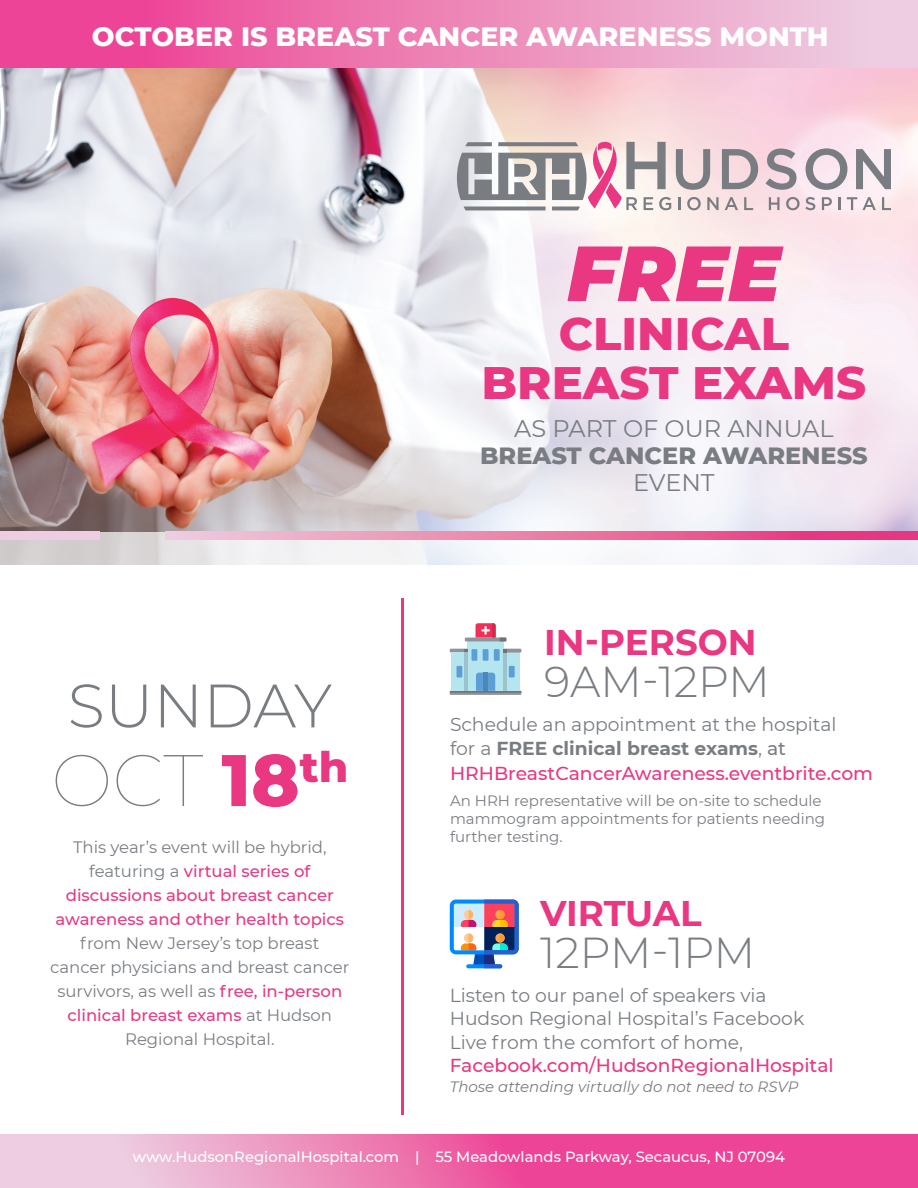
<style>
.page{position:relative;width:918px;height:1188px;background:#fff}
.page>*{position:absolute;margin:0;border:0;box-sizing:border-box;transform-origin:0 0}
.t1{font:italic 900 78px "Montserrat";color:#e93781}
.t2{font:100 72.9px "Montserrat";color:#797d82}
.t3{font:300 61.2px "Montserrat";color:#797d82}
.t4{font:800 46.5px/48.8px "Montserrat";color:#e93781;text-align:center}
.t5{font:300 43.2px "Montserrat";color:#797d82}
.t6{font:700 35.7px "Montserrat";color:#e93781}
.t7{font:800 27px "Montserrat";color:#fff}
.t8{font:24px "Montserrat";color:#797d82}
.t9{font:800 24px "Montserrat";color:#797d82}
.t10{font:18.75px/23.2px "Montserrat";color:#797d82}
.t11{font:500 18.75px "Montserrat";color:#e93781}
.t12{font:16.5px/24px "Montserrat";color:#797d82;text-align:center}
.t13{font:500 16.5px/24px "Montserrat";color:#e93781;text-align:center}
.t14{font:15px/18px "Montserrat";color:#797d82}
.t15{font:italic 15px "Montserrat";color:#797d82}
.t16{font:500 14.7px "Montserrat";color:#fff}
.s1{font-weight:800;color:#e93781}
.s2{font-weight:400;color:#797d82}
.s3{font-weight:500;color:#e93781}
.s4{font-weight:700}
.s5{font-weight:500}
</style>
<div class="page">
<img style="left:0;top:531px;width:918px;height:34px">
<img style="left:0;top:68px;width:918px;height:463px">
<svg style="left:165px;top:531px;width:753px;height:9px;background:#ea7ba7"></svg>
<div style="left:0;top:532px;width:99px;height:8px;background:#eecde2"></div>
<div style="left:0;top:0;width:918px;height:68px;background:linear-gradient(to right,#ee358d,#edd4e3)"></div>
<svg style="left:0;top:1134px;width:918px;height:54px;background:#ed75b1"></svg>
<svg style="left:856px;top:149px;width:35px;height:40px"></svg>
<svg style="left:766px;top:149px;width:31px;height:41px"></svg>
<svg style="left:806px;top:148px;width:41px;height:42px;background:#c1b8bf"></svg>
<svg style="left:769px;top:197px;width:11px;height:13px"></svg>
<svg style="left:786px;top:197px;width:29px;height:13px"></svg>
<svg style="left:822px;top:197px;width:10px;height:13px"></svg>
<svg style="left:838px;top:197px;width:2px;height:13px"></svg>
<svg style="left:847px;top:197px;width:29px;height:13px"></svg>
<svg style="left:882px;top:197px;width:9px;height:13px"></svg>
<svg style="left:457px;top:142px;width:301px;height:68px"></svg>
<hr style="left:402px;top:598px;width:2px;height:517px;background:#e93781">
<svg style="left:450px;top:900px;width:69px;height:68px"></svg>
<hr style="left:450px;top:691px;width:71px;height:4px;background:#919396">
<div style="left:468px;top:641px;width:36px;height:50px;background:#b5e6f0"></div>
<hr style="left:465px;top:638px;width:41px;height:3px;background:#919396">
<svg style="left:450px;top:649px;width:18px;height:4px"></svg>
<svg style="left:450px;top:673px;width:71px;height:20px"></svg>
<div style="left:483px;top:673px;width:5px;height:18px;background:#4d87b5"></div>
<div style="left:451px;top:653px;width:17px;height:38px;background:#b5e6f0"></div>
<hr style="left:464px;top:653px;width:4px;height:38px;background:#9cc2cc">
<div style="left:504px;top:653px;width:16px;height:38px;background:#b5e6f0"></div>
<hr style="left:504px;top:653px;width:3px;height:38px;background:#9cc2cc">
<div style="left:472px;top:649px;width:5px;height:12px;background:#5c9ed6"></div>
<div style="left:483px;top:649px;width:6px;height:12px;background:#5c9ed6"></div>
<div style="left:494px;top:649px;width:6px;height:12px;background:#5c9ed6"></div>
<div style="left:457px;top:666px;width:5px;height:11px;background:#5c9ed6"></div>
<div style="left:509px;top:666px;width:6px;height:11px;background:#5c9ed6"></div>
<svg style="left:504px;top:649px;width:17px;height:4px"></svg>
<svg style="left:476px;top:623px;width:30px;height:18px"></svg>
<h3 class="t7" style="left:92px;top:17px;width:738px">OCTOBER IS BREAST CANCER AWARENESS MONTH</h3>
<h1 class="t1" style="left:567px;top:215px;width:215px">FREE</h1>
<h3 class="t4" style="left:482px;top:306px;width:386px">CLINICAL<br>BREAST EXAMS</h3>
<p class="t8" style="left:514px;top:412px;width:321px">AS PART OF OUR ANNUAL</p>
<p class="t9" style="left:480px;top:438px;width:389px">BREAST CANCER AWARENESS</p>
<p class="t8" style="left:633px;top:466px;width:83px">EVENT</p>
<h3 class="t3" style="left:68px;top:664px;width:266px">SUNDAY</h3>
<h2 class="t2" style="left:51px;top:732px;width:299px">OCT <span class="s1">18</span><sup>th</sup></h2>
<p class="t13" style="left:55px;top:834px;width:290px"><span class="s2">This year’s event will be hybrid, featuring a</span> virtual series of discussions about breast cancer awareness and other health topics</p>
<p class="t12" style="left:50px;top:930px;width:301px">from New Jersey’s top breast<br>cancer physicians and breast cancer survivors, as well as <span class="s3">free, in-person clinical breast exams</span> at Hudson<br>Regional Hospital.</p>
<h3 class="t6" style="left:544px;top:617px;width:214px">IN-PERSON</h3>
<h3 class="t5" style="left:544px;top:653px;width:227px">9AM-12PM</h3>
<p class="t10" style="left:450px;top:712px;width:388px;line-height:24.3px">Schedule an appointment at the hospital for a <span class="s4">FREE clinical breast exams</span>, <span class="s5">at</span></p>
<p class="t11" style="left:450px;top:760px;width:425px">HRHBreastCancerAwareness.eventbrite.com</p>
<p class="t14" style="left:450px;top:791px;width:377px">An HRH representative will be on-site to schedule mammogram appointments for patients needing further testing.</p>
<h3 class="t6" style="left:540px;top:888px;width:163px">VIRTUAL</h3>
<h3 class="t5" style="left:540px;top:924px;width:217px">12PM-1PM</h3>
<p class="t10" style="left:450px;top:983px;width:356px">Listen to our panel of speakers via<br>Hudson Regional Hospital’s Facebook<br>Live from the comfort of home,</p>
<p class="t11" style="left:450px;top:1052px;width:386px">Facebook.com/HudsonRegionalHospital</p>
<p class="t15" style="left:450px;top:1076px;width:350px">Those attending virtually do not need to RSVP</p>
<p class="t16" style="left:133px;top:1147px;width:654px">www.HudsonRegionalHospital.com | 55 Meadowlands Parkway, Secaucus, NJ 07094</p>
</div>
